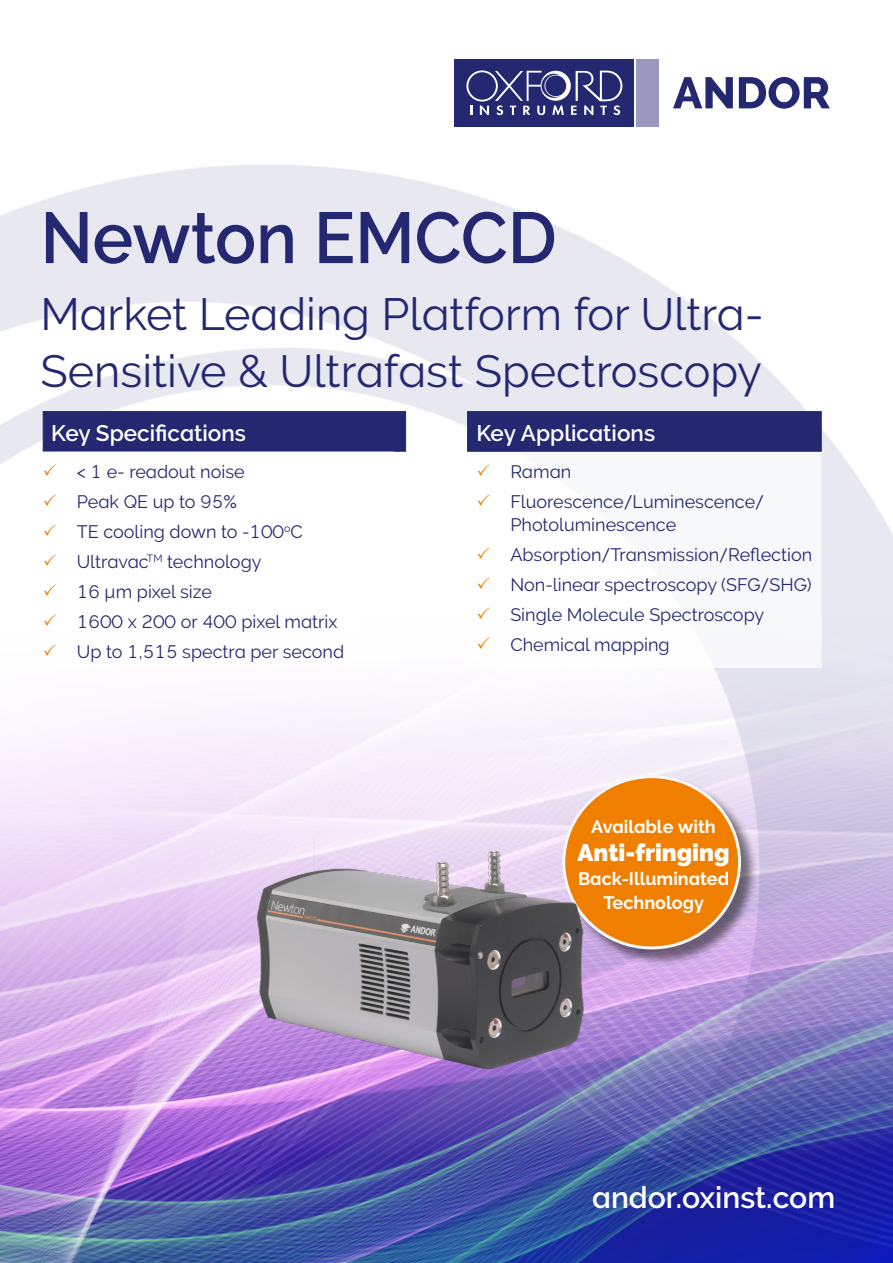
<style>
.page{position:relative;width:893px;height:1263px;background:#fff}
.page>*{position:absolute;margin:0;border:0;box-sizing:border-box;transform-origin:0 0}
.t1{font:700 72px "Oxford Raleway Semi";color:#232870;scale:.95 1}
.t2{font:45px/57px "Oxford Raleway Regular";color:#232870}
.t3{font:700 30px "Oxford Raleway Semi";color:#fff}
.t4{font:24px "Oxford Raleway Black";color:#fff}
.t5{font:700 22.5px "Oxford Raleway Semi";color:#fff}
.t6{font:18px/22.5px "Oxford Raleway Regular";color:#232870}
.t7{font:18px/24px "Oxford Raleway Bold";color:#fff;text-align:center}
.s1{color:#f07f00}
</style>
<div class="page">
<img style="left:0;top:59px;width:893px;height:1204px">
<div style="left:563px;top:776px;width:195px;height:190px;background:#000;opacity:.5"></div>
<div style="left:564px;top:777px;width:175px;height:171px;background:#f07f00;border-radius:50%"></div>
<img style="left:252px;top:838px;width:341px;height:240px">
<div style="left:467px;top:451px;width:355px;height:217px;background:#f7f8fa"></div>
<div style="left:467px;top:411px;width:355px;height:41px;background:#232870;border:1px solid #232870"></div>
<div style="left:43px;top:411px;width:363px;height:41px;background:#232870;border:1px solid #232870"></div>
<div style="left:39px;top:452px;width:355px;height:215px;background:#fff"></div>
<h1 class="t1" style="left:40px;top:196px;width:545px">Newton EMCCD</h1>
<h2 class="t2" style="left:40px;top:285px;width:725px">Market Leading Platform for Ultra-<br>Sensitive &amp; Ultrafast Spectroscopy</h2>
<p class="t5" style="left:51px;top:420px;width:196px">Key Specifications</p>
<p class="t5" style="left:476px;top:420px;width:180px">Key Applications</p>
<p class="t6" style="left:43px;top:461px;width:203px"><span class="s1">✓</span> &lt; 1 e- readout noise</p>
<p class="t6" style="left:43px;top:491px;width:196px"><span class="s1">✓</span> Peak QE up to 95%</p>
<p class="t6" style="left:43px;top:521px;width:261px"><span class="s1">✓</span> TE cooling down to -100<sup>o</sup>C</p>
<p class="t6" style="left:43px;top:551px;width:220px"><span class="s1">✓</span> Ultravac<sup>TM</sup> technology</p>
<p class="t6" style="left:43px;top:581px;width:171px"><span class="s1">✓</span> 16 µm pixel size</p>
<p class="t6" style="left:43px;top:611px;width:296px"><span class="s1">✓</span> 1600 x 200 or 400 pixel matrix</p>
<p class="t6" style="left:43px;top:641px;width:303px"><span class="s1">✓</span> Up to 1,515 spectra per second</p>
<p class="t6" style="left:476px;top:461px;width:97px"><span class="s1">✓</span> Raman</p>
<p class="t6" style="left:510px;top:491px;width:255px;text-indent:-34px"><span class="s1">✓</span> Fluorescence/Luminescence/<br>Photoluminescence</p>
<p class="t6" style="left:476px;top:543px;width:337px"><span class="s1">✓</span> Absorption/Transmission/Reflection</p>
<p class="t6" style="left:476px;top:573px;width:337px"><span class="s1">✓</span> Non-linear spectroscopy (SFG/SHG)</p>
<p class="t6" style="left:476px;top:603px;width:289px"><span class="s1">✓</span> Single Molecule Spectroscopy</p>
<p class="t6" style="left:476px;top:633px;width:195px"><span class="s1">✓</span> Chemical mapping</p>
<p class="t7" style="left:591px;top:814px;width:126px">Available with</p>
<h3 class="t4" style="left:577px;top:839px;width:154px">Anti-fringing</h3>
<p class="t7" style="left:578px;top:867px;width:153px">Back-Illuminated<br>Technology</p>
<h3 class="t3" style="left:592px;top:1180px;width:244px">andor.oxinst.com</h3>
</div>
